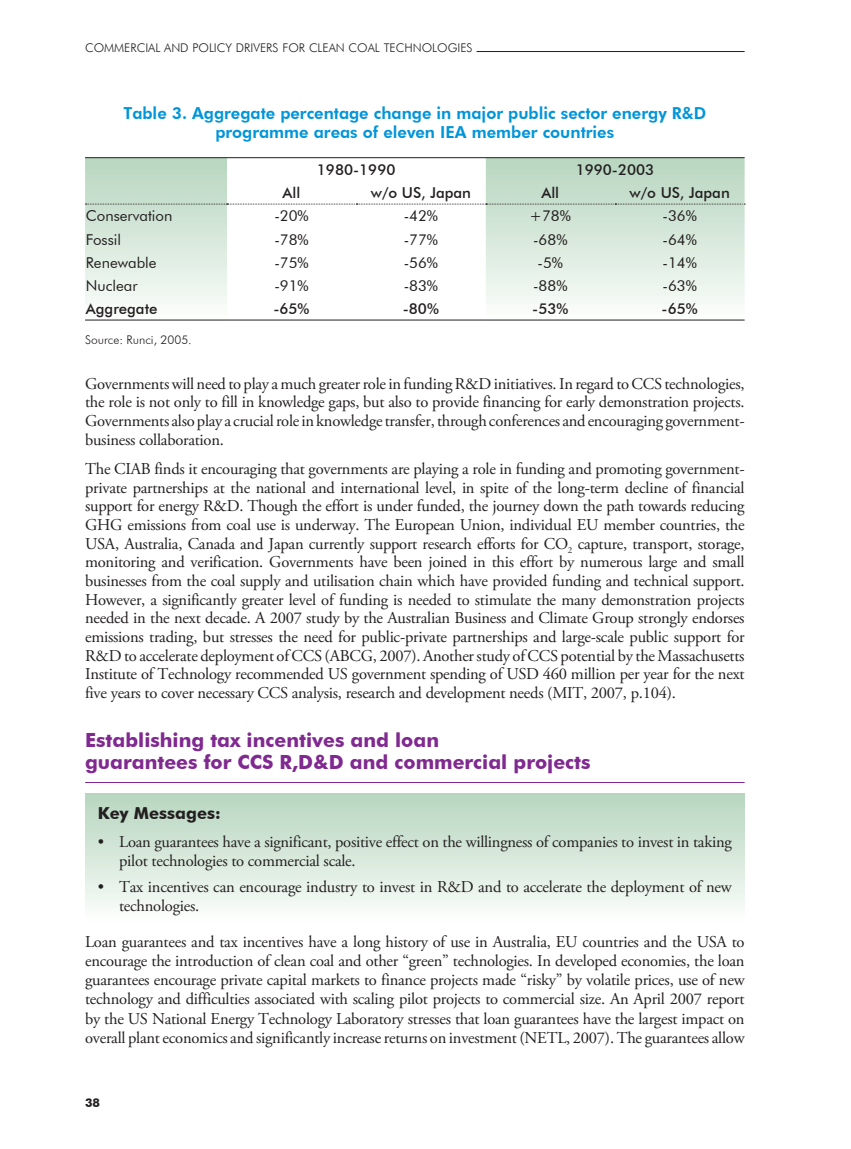
<style>
.page{position:relative;width:851px;height:1149px;background:#fff}
.page>*{position:absolute;margin:0;border:0;box-sizing:border-box;transform-origin:0 0}
.t1{font:700 19.5px/22.8px "Futura BT";color:#802990}
.t2{font:16.5px/18.6px "Adobe Garamond Pro";letter-spacing:-.015em;color:#231f20;text-align:justify}
.t3{font:800 16.5px/19px "Futura BT";color:#0095d9;text-align:center}
.t4{font:700 16.5px "Futura BT";color:#231f20}
.t5{font:15px "Futura BT";color:#231f20}
.t6{font:500 15px "Futura BT";color:#231f20}
.t7{font:300 12px "Futura BT";color:#231f20}
.t8{font:700 12px "Futura BT";color:#231f20}
</style>
<div class="page">
<div style="left:85px;top:792px;width:659px;height:130px;background:linear-gradient(to bottom,#b5d4bd,#fcfefc)"></div>
<hr style="left:85px;top:781px;width:659px;height:1px;background:#802990">
<svg style="left:85px;top:158px;width:659px;height:143px"></svg>
<hr style="left:85px;top:157px;width:659px;height:1px;background:#231f20">
<hr style="left:85px;top:319px;width:530px;height:1px;background:#231f20">
<hr style="left:615px;top:319px;width:129px;height:1px;background:#231f20">
<svg style="left:85px;top:204px;width:660px;height:1px"></svg>
<hr style="left:476px;top:51px;width:268px;height:1px;background:#231f20">
<p class="t7" style="left:85px;top:40px;width:389px">COMMERCIAL AND POLICY DRIVERS FOR CLEAN COAL TECHNOLOGIES</p>
<p class="t3" style="left:123px;top:103px;width:584px">Table 3. Aggregate percentage change in major public sector energy R&amp;D programme areas of eleven IEA member countries</p>
<p class="t6" style="left:317px;top:160px;width:80px">1980-1990</p>
<p class="t6" style="left:575px;top:160px;width:80px">1990-2003</p>
<p class="t6" style="left:282px;top:184px;width:19px">All</p>
<p class="t6" style="left:371px;top:184px;width:102px">w/o US, Japan</p>
<p class="t6" style="left:541px;top:184px;width:19px">All</p>
<p class="t6" style="left:629px;top:184px;width:102px">w/o US, Japan</p>
<p class="t5" style="left:86px;top:207px;width:88px">Conservation</p>
<p class="t5" style="left:274px;top:207px;width:36px">-20%</p>
<p class="t5" style="left:403px;top:207px;width:36px">-42%</p>
<p class="t5" style="left:529px;top:207px;width:43px">+78%</p>
<p class="t5" style="left:662px;top:207px;width:36px">-36%</p>
<p class="t5" style="left:86px;top:230px;width:37px">Fossil</p>
<p class="t5" style="left:274px;top:230px;width:36px">-78%</p>
<p class="t5" style="left:403px;top:230px;width:36px">-77%</p>
<p class="t5" style="left:533px;top:230px;width:36px">-68%</p>
<p class="t5" style="left:662px;top:230px;width:36px">-64%</p>
<p class="t5" style="left:86px;top:253px;width:72px">Renewable</p>
<p class="t5" style="left:274px;top:253px;width:36px">-75%</p>
<p class="t5" style="left:403px;top:253px;width:36px">-56%</p>
<p class="t5" style="left:537px;top:253px;width:27px">-5%</p>
<p class="t5" style="left:662px;top:253px;width:36px">-14%</p>
<p class="t5" style="left:86px;top:276px;width:53px">Nuclear</p>
<p class="t5" style="left:274px;top:276px;width:36px">-91%</p>
<p class="t5" style="left:403px;top:276px;width:36px">-83%</p>
<p class="t5" style="left:533px;top:276px;width:36px">-88%</p>
<p class="t5" style="left:662px;top:276px;width:36px">-63%</p>
<p class="t6" style="left:86px;top:299px;width:73px">Aggregate</p>
<p class="t6" style="left:273px;top:299px;width:38px">-65%</p>
<p class="t6" style="left:403px;top:299px;width:38px">-80%</p>
<p class="t6" style="left:532px;top:299px;width:38px">-53%</p>
<p class="t6" style="left:661px;top:299px;width:38px">-65%</p>
<p class="t7" style="left:85px;top:332px;width:108px">Source: Runci, 2005.</p>
<p class="t2" style="left:85px;top:377px;width:661px">Governments will need to play a much greater role in funding R&amp;D initiatives. In regard to CCS technologies, the role is not only to fill in knowledge gaps, but also to provide financing for early demonstration projects.<br>Governments also play a crucial role in knowledge transfer, through conferences and encouraging government&shy;business collaboration.</p>
<p class="t2" style="left:85px;top:463px;width:661px">The CIAB finds it encouraging that governments are playing a role in funding and promoting government&shy;private partnerships at the national and international level, in spite of the long-term decline of financial support for energy R&amp;D. Though the effort is under funded, the journey down the path towards reducing GHG emissions from coal use is underway. The European Union, individual EU member countries, the USA, Australia, Canada and Japan currently support research efforts for CO<sub>2</sub> capture, transport, storage, monitoring and verification. Governments have been joined in this effort by numerous large and small businesses from the coal supply and utilisation chain which have provided funding and technical support.<br>However, a significantly greater level of funding is needed to stimulate the many demonstration projects needed in the next decade. A 2007 study by the Australian Business and Climate Group strongly endorses emissions trading, but stresses the need for public-private partnerships and large-scale public support for R&amp;D to accelerate deployment of CCS (ABCG, 2007). Another study of CCS potential by the Massachusetts Institute of Technology recommended US government spending of USD 460 million per year for the next five years to cover necessary CCS analysis, research and development needs (MIT, 2007, p.104).</p>
<p class="t1" style="left:85px;top:727px;width:507px">Establishing tax incentives and loan<br>guarantees for CCS R,D&amp;D and commercial projects</p>
<p class="t4" style="left:98px;top:803px;width:124px">Key Messages:</p>
<p class="t2" style="left:119px;top:835px;width:614px;line-height:19px;text-indent:-21px">• Loan guarantees have a significant, positive effect on the willingness of companies to invest in taking pilot technologies to commercial scale.</p>
<p class="t2" style="left:119px;top:880px;width:614px;line-height:19px;text-indent:-21px">• Tax incentives can encourage industry to invest in R&amp;D and to accelerate the deployment of new technologies.</p>
<p class="t2" style="left:85px;top:935px;width:661px;line-height:19px">Loan guarantees and tax incentives have a long history of use in Australia, EU countries and the USA to encourage the introduction of clean coal and other “green” technologies. In developed economies, the loan guarantees encourage private capital markets to finance projects made “risky” by volatile prices, use of new technology and difficulties associated with scaling pilot projects to commercial size. An April 2007 report by the US National Energy Technology Laboratory stresses that loan guarantees have the largest impact on overall plant economics and significantly increase returns on investment (NETL, 2007). The guarantees allow</p>
<p class="t8" style="left:85px;top:1095px;width:16px">38</p>
</div>
